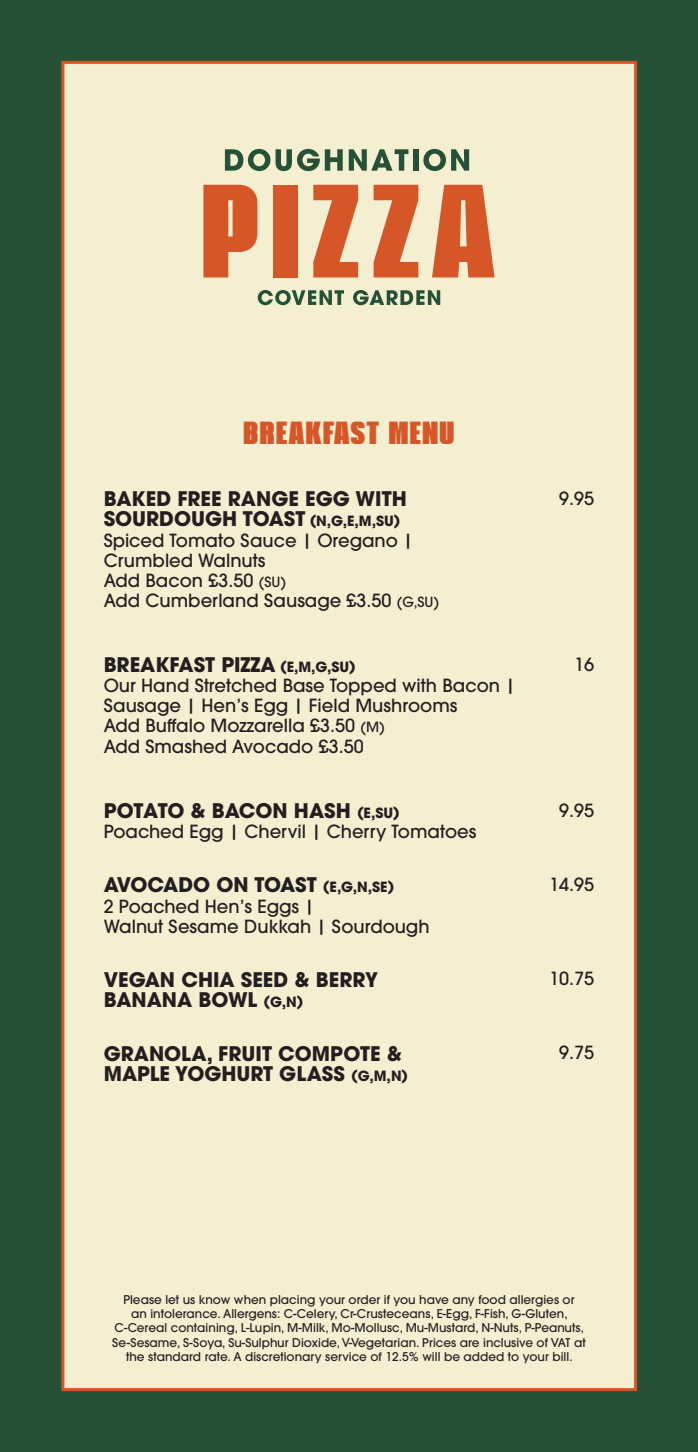
<style>
.page{position:relative;width:698px;height:1452px;background:#fff}
.page>*{position:absolute;margin:0;border:0;box-sizing:border-box;transform-origin:0 0}
.Headers{font:32px "Memesique";letter-spacing:.05em;color:#d75628}
.Sub-header{font:700 20px/20px "ITC Avant Garde Pro";color:#231f20}
.Body{font:500 18px/20px "ITC Avant Garde Pro";color:#231f20}
.t1{font:500 12px/14.4px "ITC Avant Garde Pro";color:#231f20;text-align:center}
.s1{font-size:14px}
</style>
<div class="page">
<div style="left:0;top:0;width:697px;height:1451px;background:linear-gradient(to right,#285136,#2a5136)"></div>
<div style="left:61px;top:61px;width:575px;height:1329px;background:#f5efd2;border:3px solid #d75628"></div>
<svg style="left:203px;top:185px;width:54px;height:92px"></svg>
<div style="left:273px;top:185px;width:25px;height:92px;background:#d75628"></div>
<svg style="left:313px;top:185px;width:45px;height:92px"></svg>
<svg style="left:373px;top:185px;width:45px;height:92px"></svg>
<svg style="left:432px;top:185px;width:62px;height:92px"></svg>
<svg style="left:225px;top:149px;width:117px;height:22px"></svg>
<svg style="left:348px;top:149px;width:60px;height:22px"></svg>
<div style="left:412px;top:149px;width:6px;height:22px;background:#265136"></div>
<svg style="left:423px;top:149px;width:46px;height:22px"></svg>
<svg style="left:257px;top:290px;width:87px;height:15px"></svg>
<svg style="left:353px;top:290px;width:87px;height:15px"></svg>
<p class="Headers" style="left:243px;top:413px;width:212px">BREAKFAST MENU</p>
<p class="Sub-header" style="left:104px;top:489px;width:304px">BAKED FREE RANGE EGG WITH<br>SOURDOUGH TOAST <span class="s1">(N,G,E,M,SU)</span></p>
<p class="Body" style="left:104px;top:530px;width:337px">Spiced Tomato Sauce | Oregano |<br>Crumbled Walnuts<br>Add Bacon £3.50 <span class="s1">(SU)<br></span>Add Cumberland Sausage £3.50 <span class="s1">(G,SU)</span></p>
<p class="Sub-header" style="left:104px;top:655px;width:254px">BREAKFAST PIZZA <span class="s1">(E,M,G,SU)</span></p>
<p class="Body" style="left:104px;top:675px;width:413px">Our Hand Stretched Base Topped with Bacon | Sausage | Hen’s Egg | Field Mushrooms<br>Add Buffalo Mozzarella £3.50 <span class="s1">(M)<br></span>Add Smashed Avocado £3.50</p>
<p class="Sub-header" style="left:104px;top:800px;width:297px">POTATO &amp; BACON HASH <span class="s1">(E,SU)</span></p>
<p class="Body" style="left:104px;top:821px;width:374px">Poached Egg | Chervil | Cherry Tomatoes</p>
<p class="Sub-header" style="left:104px;top:875px;width:292px">AVOCADO ON TOAST <span class="s1">(E,G,N,SE)</span></p>
<p class="Body" style="left:104px;top:895px;width:327px">2 Poached Hen’s Eggs |<br>Walnut Sesame Dukkah | Sourdough</p>
<p class="Sub-header" style="left:104px;top:969px;width:276px">VEGAN CHIA SEED &amp; BERRY<br>BANANA BOWL <span class="s1">(G,N)</span></p>
<p class="Sub-header" style="left:104px;top:1043px;width:306px">GRANOLA, FRUIT COMPOTE &amp;<br>MAPLE YOGHURT GLASS <span class="s1">(G,M,N)</span></p>
<p class="Body" style="left:559px;top:488px;width:36px">9.95</p>
<p class="Body" style="left:574px;top:654px;width:21px">16</p>
<p class="Body" style="left:559px;top:800px;width:36px">9.95</p>
<p class="Body" style="left:549px;top:874px;width:46px">14.95</p>
<p class="Body" style="left:549px;top:968px;width:46px">10.75</p>
<p class="Body" style="left:559px;top:1042px;width:36px">9.75</p>
<p class="t1" style="left:112px;top:1291px;width:474px">Please let us know when placing your order if you have any food allergies or<br>an intolerance. Allergens: C-Celery, Cr-Crusteceans, E-Egg, F-Fish, G-Gluten, C-Cereal containing, L-Lupin, M-Milk, Mo-Mollusc, Mu-Mustard, N-Nuts, P-Peanuts, Se-Sesame, S-Soya, Su-Sulphur Dioxide, V-Vegetarian. Prices are inclusive of VAT at the standard rate. A discretionary service of 12.5% will be added to your bill.</p>
</div>
